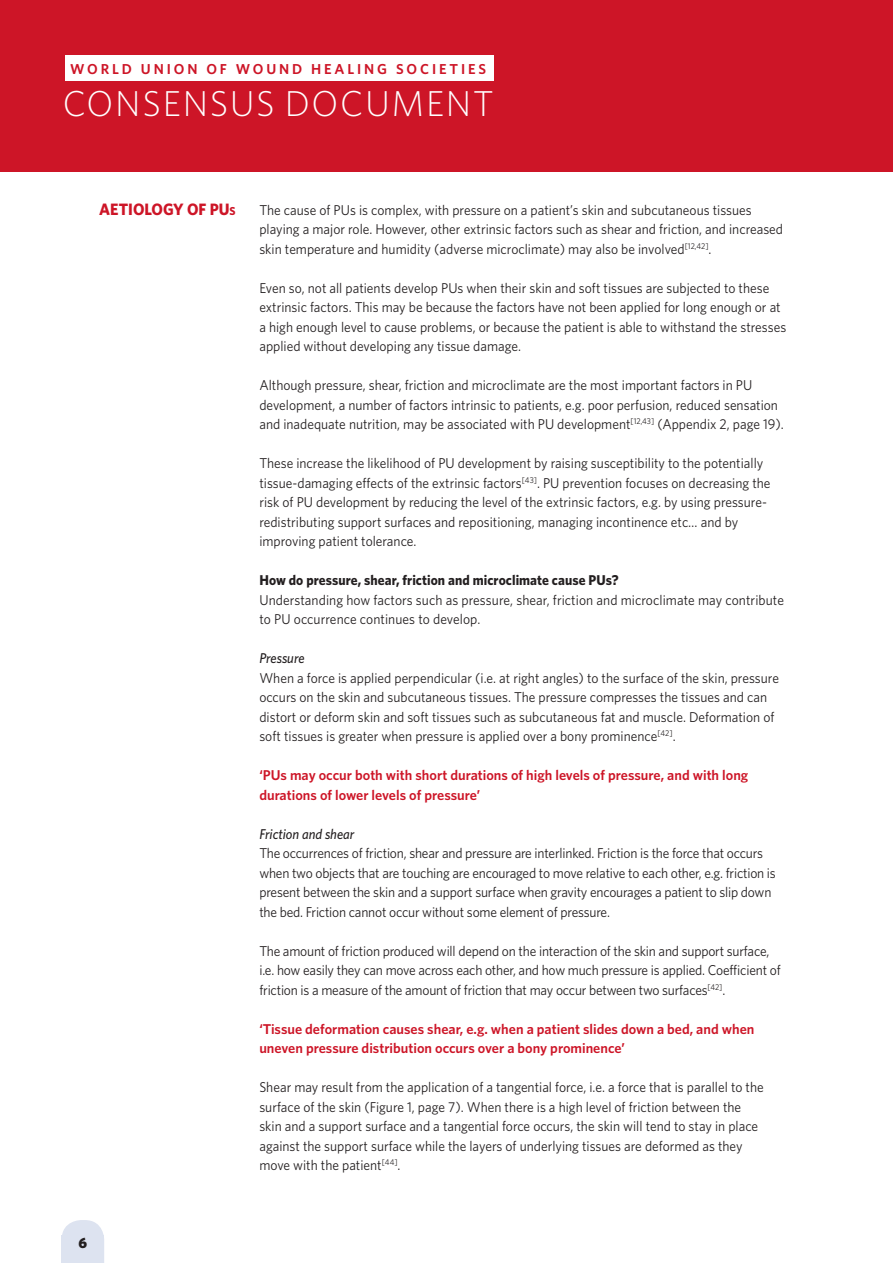
<style>
.page{position:relative;width:893px;height:1263px;background:#fff}
.page>*{position:absolute;margin:0;border:0;box-sizing:border-box;transform-origin:0 0}
.t1{font:300 36px "Whitney";letter-spacing:.05em;color:#fff}
.t2{font:700 16.5px "Whitney";color:#cd1527;scale:.95 1}
.t3{font:900 15px "Whitney";color:#231f20}
.t4{font:600 14.4px "Whitney";letter-spacing:.2em;color:#cd1527}
.t5{font:14.25px/19.5px "Whitney";color:#231f20;scale:.95 1}
.t6{font:600 14.25px/19.5px "Whitney";color:#cd1527}
.t7{font:700 14.25px "Whitney";letter-spacing:.005em;color:#231f20;scale:.95 1}
.t8{font:italic 500 14.25px "Whitney";color:#231f20;scale:.95 1}
.s1{font-size:11.55px}
</style>
<div class="page">
<div style="left:0;top:0;width:893px;height:171px;background:#cd1527"></div>
<svg style="left:62px;top:1220px;width:42px;height:16px"></svg>
<div style="left:62px;top:1236px;width:42px;height:27px;background:#dde3f0"></div>
<div style="left:65px;top:55px;width:429px;height:25px;background:#fff"></div>
<p class="t4" style="left:70px;top:60px;width:417px">WORLD UNION OF WOUND HEALING SOCIETIES</p>
<h1 class="t1" style="left:63px;top:82px;width:432px">CONSENSUS DOCUMENT</h1>
<p class="t2" style="left:99px;top:199px;width:145px">AETIOLOGY OF PU<span class="s1">s</span></p>
<p class="t5" style="left:259px;top:199px;width:553px">The cause of PUs is complex, with pressure on a patient’s skin and subcutaneous tissues playing a major role. However, other extrinsic factors such as shear and friction, and increased skin temperature and humidity (adverse microclimate) may also be involved<sup>[12,42]</sup>.</p>
<p class="t5" style="left:259px;top:277px;width:556px">Even so, not all patients develop PUs when their skin and soft tissues are subjected to these extrinsic factors. This may be because the factors have not been applied for long enough or at a high enough level to cause problems, or because the patient is able to withstand the stresses applied without developing any tissue damage.</p>
<p class="t5" style="left:259px;top:375px;width:554px">Although pressure, shear, friction and microclimate are the most important factors in PU development, a number of factors intrinsic to patients, e.g. poor perfusion, reduced sensation and inadequate nutrition, may be associated with PU development<sup>[12,43]</sup> (Appendix 2, page 19).</p>
<p class="t5" style="left:259px;top:453px;width:540px">These increase the likelihood of PU development by raising susceptibility to the potentially tissue-damaging effects of the extrinsic factors<sup>[43]</sup>. PU prevention focuses on decreasing the risk of PU development by reducing the level of the extrinsic factors, e.g. by using pressure&shy;redistributing support surfaces and repositioning, managing incontinence etc… and by improving patient tolerance.</p>
<p class="t7" style="left:259px;top:571px;width:379px">How do pressure, shear, friction and microclimate cause PUs?</p>
<p class="t5" style="left:259px;top:589px;width:554px">Understanding how factors such as pressure, shear, friction and microclimate may contribute to PU occurrence continues to develop.</p>
<p class="t8" style="left:259px;top:650px;width:49px">Pressure</p>
<p class="t5" style="left:259px;top:667px;width:548px">When a force is applied perpendicular (i.e. at right angles) to the surface of the skin, pressure occurs on the skin and subcutaneous tissues. The pressure compresses the tissues and can distort or deform skin and soft tissues such as subcutaneous fat and muscle. Deformation of soft tissues is greater when pressure is applied over a bony prominence<sup>[42]</sup>.</p>
<p class="t6" style="left:259px;top:765px;width:490px">‘PUs may occur both with short durations of high levels of pressure, and with long durations of lower levels of pressure’</p>
<p class="t8" style="left:259px;top:825px;width:101px">Friction and shear</p>
<p class="t5" style="left:259px;top:843px;width:545px">The occurrences of friction, shear and pressure are interlinked. Friction is the force that occurs when two objects that are touching are encouraged to move relative to each other, e.g. friction is present between the skin and a support surface when gravity encourages a patient to slip down the bed. Friction cannot occur without some element of pressure.</p>
<p class="t5" style="left:259px;top:940px;width:550px">The amount of friction produced will depend on the interaction of the skin and support surface, i.e. how easily they can move across each other, and how much pressure is applied. Coefficient of friction is a measure of the amount of friction that may occur between two surfaces<sup>[42]</sup>.</p>
<p class="t6" style="left:259px;top:1018px;width:497px">‘Tissue deformation causes shear, e.g. when a patient slides down a bed, and when uneven pressure distribution occurs over a bony prominence’</p>
<p class="t5" style="left:259px;top:1077px;width:532px">Shear may result from the application of a tangential force, i.e. a force that is parallel to the surface of the skin (Figure 1, page 7). When there is a high level of friction between the skin and a support surface and a tangential force occurs, the skin will tend to stay in place against the support surface while the layers of underlying tissues are deformed as they move with the patient<sup>[44]</sup>.</p>
<p class="t3" style="left:78px;top:1234px;width:10px">6</p>
</div>
